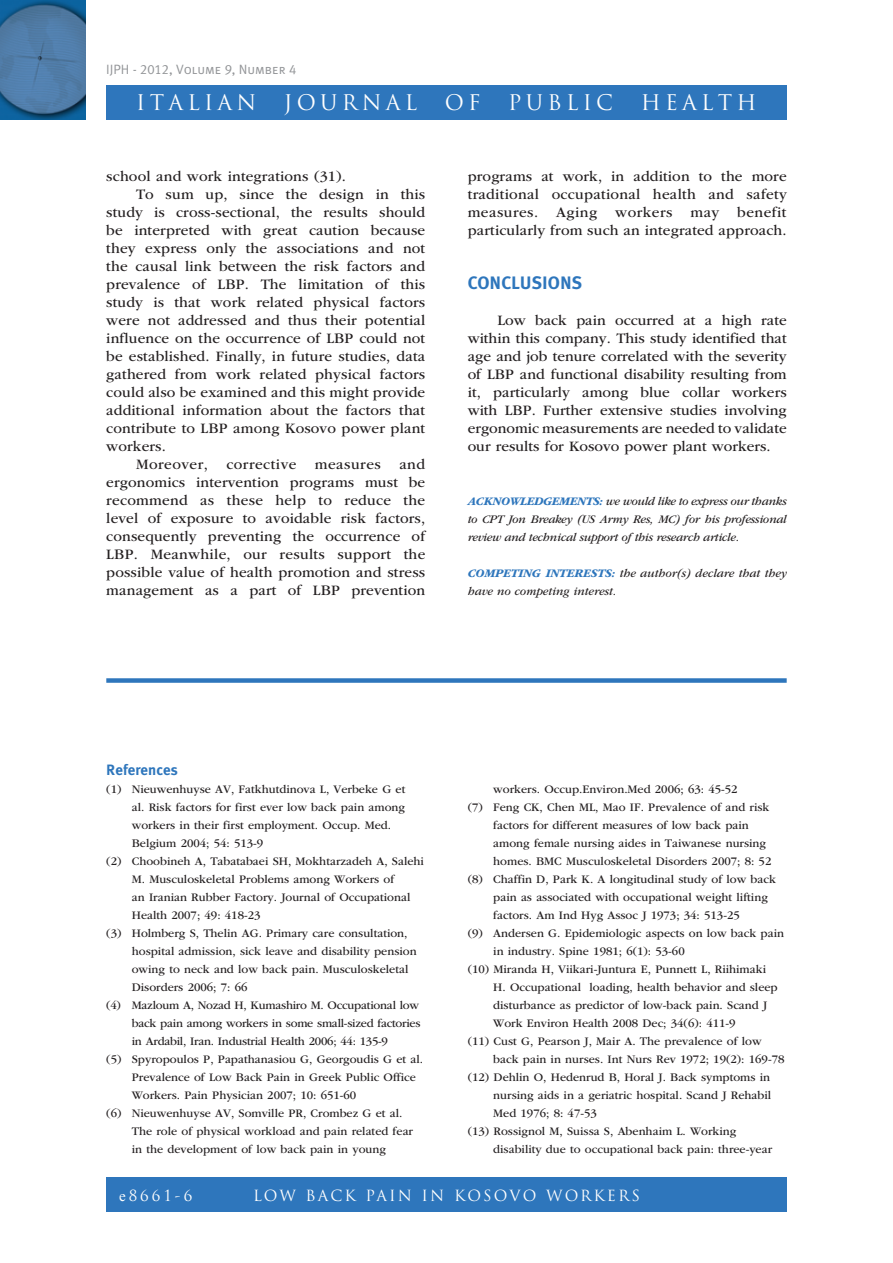
<style>
.page{position:relative;width:893px;height:1263px;background:#fff}
.page>*{position:absolute;margin:0;border:0;box-sizing:border-box;transform-origin:0 0}
.t1{font:21px "Trajan Pro";letter-spacing:.2em;color:#fff}
.t2{font:18px "Meta Plus Bold Caps";color:#2e76bc}
.t3{font:15px/18px "ITC Garamond Std";letter-spacing:.01em;color:#231f20;text-align:justify}
.t4{font:15px "Trajan Pro";letter-spacing:.14em;color:#fff}
.t5{font:15px "ITC Garamond Std";letter-spacing:.035em;color:#231f20}
.t6{font:700 15px "Meta Plus";color:#2e76bc}
.t7{font:13.5px "Meta Plus Normal Caps";color:#939598}
.t8{font:12px "ITC Garamond Std";color:#231f20}
.t9{font:italic 12px/18px "ITC Garamond Std";letter-spacing:-.02em;color:#231f20;text-align:justify}
.t10{font:12px "ITC Garamond Std";letter-spacing:-.02em;color:#231f20}
.t11{font:italic 12px/18px "ITC Garamond Std";color:#231f20}
.t12{font:italic 700 12px "ITC Garamond Std";color:#2e76bc}
.s1{font-weight:700;color:#2e76bc}
.s2{font-family:"Times New Roman"}
</style>
<div class="page">
<div style="left:106px;top:85px;width:681px;height:34px;background:#2e76bc"></div>
<div style="left:106px;top:1178px;width:681px;height:34px;background:#2e76bc"></div>
<img style="left:0;top:0;width:85px;height:119px">
<div style="left:106px;top:678px;width:681px;height:5px;background:#2e76bc"></div>
<p class="t7" style="left:106px;top:62px;width:192px">IJPH - 2012, Volume 9, Number 4</p>
<h1 class="t1" style="left:136px;top:89px;width:121px">ITALIAN</h1>
<h1 class="t1" style="left:284px;top:89px;width:135px">JOURNAL</h1>
<h1 class="t1" style="left:445px;top:89px;width:37px">OF</h1>
<h1 class="t1" style="left:508px;top:89px;width:106px">PUBLIC</h1>
<h1 class="t1" style="left:641px;top:89px;width:117px">HEALTH</h1>
<p class="t3" style="left:106px;top:167px;width:241px">school and work integrations (31).</p>
<p class="t3" style="left:136px;top:185px;width:291px">To sum up, since the design in this</p>
<p class="t3" style="left:106px;top:203px;width:320px">study is cross-sectional, the results should</p>
<p class="t3" style="left:106px;top:221px;width:320px">be interpreted with great caution because</p>
<p class="t3" style="left:106px;top:239px;width:320px">they express only the associations and not</p>
<p class="t3" style="left:106px;top:257px;width:320px">the causal link between the risk factors and</p>
<p class="t3" style="left:106px;top:275px;width:320px">prevalence of LBP. The limitation of this</p>
<p class="t3" style="left:106px;top:293px;width:320px">study is that work related physical factors</p>
<p class="t3" style="left:106px;top:311px;width:320px">were not addressed and thus their potential</p>
<p class="t3" style="left:106px;top:329px;width:320px">influence on the occurrence of LBP could not</p>
<p class="t3" style="left:106px;top:347px;width:320px">be established. Finally, in future studies, data</p>
<p class="t3" style="left:106px;top:365px;width:320px">gathered from work related physical factors</p>
<p class="t3" style="left:106px;top:383px;width:320px">could also be examined and this might provide</p>
<p class="t3" style="left:106px;top:401px;width:320px">additional information about the factors that</p>
<p class="t3" style="left:106px;top:419px;width:320px">contribute to LBP among Kosovo power plant</p>
<p class="t3" style="left:106px;top:437px;width:61px">workers.</p>
<p class="t5" style="left:136px;top:456px;width:291px">Moreover, corrective measures and</p>
<p class="t3" style="left:106px;top:473px;width:320px">ergonomics intervention programs must be</p>
<p class="t3" style="left:106px;top:491px;width:320px">recommend as these help to reduce the</p>
<p class="t3" style="left:106px;top:509px;width:320px">level of exposure to avoidable risk factors,</p>
<p class="t3" style="left:106px;top:527px;width:320px">consequently preventing the occurrence of</p>
<p class="t3" style="left:106px;top:545px;width:321px">LBP. Meanwhile, our results support the</p>
<p class="t3" style="left:106px;top:563px;width:320px">possible value of health promotion and stress</p>
<p class="t3" style="left:106px;top:581px;width:320px">management as a part of LBP prevention</p>
<p class="t3" style="left:468px;top:167px;width:320px">programs at work, in addition to the more traditional occupational health and safety measures. Aging workers may benefit particularly from such an integrated approach.</p>
<h2 class="t2" style="left:468px;top:272px;width:116px">CONCLUSIONS</h2>
<p class="t3" style="left:468px;top:311px;width:321px;text-indent:30px">Low back pain occurred at a high rate within this company. This study identified that age and job tenure correlated with the severity of LBP and functional disability resulting from it, particularly among blue collar workers with LBP. Further extensive studies involving ergonomic measurements are needed to validate our results for Kosovo power plant workers.</p>
<p class="t9" style="left:468px;top:492px;width:320px"><span class="s1">ACKNOWLEDGEMENTS:</span> we would like to express our thanks to CPT Jon Breakey (US Army Res, MC) for his professional review and technical support of this research article.</p>
<p class="t12" style="left:468px;top:566px;width:17px">COMPETING</p>
<p class="t12" style="left:546px;top:566px;width:9px">INTERESTS</p>
<p class="t11" style="left:468px;top:564px;width:320px;text-indent:144px"><span class="s1">:</span> the author(s) declare that they have no competing interest.</p>
<p class="t6" style="left:106px;top:761px;width:73px">References</p>
<p class="t8" style="left:106px;top:782px;width:301px">(1) Nieuwenhuyse AV, Fatkhutdinova L, Verbeke G et</p>
<p class="t8" style="left:132px;top:800px;width:275px">al. Risk factors for first ever low back pain among</p>
<p class="t8" style="left:132px;top:818px;width:261px">workers in their first employment. Occup. Med.</p>
<p class="t8" style="left:132px;top:836px;width:133px">Belgium 2004; 54: 513-9</p>
<p class="t8" style="left:106px;top:854px;width:319px">(2) Choobineh A, Tabatabaei SH, Mokhtarzadeh A, Salehi</p>
<p class="t8" style="left:132px;top:872px;width:264px">M. Musculoskeletal Problems among Workers of</p>
<p class="t8" style="left:132px;top:890px;width:280px">an Iranian Rubber Factory. Journal of Occupational</p>
<p class="t8" style="left:132px;top:908px;width:130px">Health 2007; 49: 418-23</p>
<p class="t8" style="left:106px;top:926px;width:303px">(3) Holmberg S, Thelin AG. Primary care consultation,</p>
<p class="t8" style="left:132px;top:944px;width:286px">hospital admission, sick leave and disability pension</p>
<p class="t8" style="left:132px;top:962px;width:278px">owing to neck and low back pain. Musculoskeletal</p>
<p class="t8" style="left:132px;top:980px;width:117px">Disorders 2006; 7: 66</p>
<p class="t10" style="left:106px;top:998px;width:314px">(4) Mazloum A, Nozad H, Kumashiro M. Occupational low</p>
<p class="t10" style="left:132px;top:1016px;width:290px">back pain among workers in some small-sized factories</p>
<p class="t10" style="left:132px;top:1034px;width:258px">in Ardabil, Iran. Industrial Health 2006; 44: 135-9</p>
<p class="t8" style="left:106px;top:1052px;width:318px">(5) Spyropoulos P, Papathanasiou G, Georgoudis G et al.</p>
<p class="t8" style="left:132px;top:1070px;width:286px">Prevalence of Low Back Pain in Greek Public Office</p>
<p class="t8" style="left:132px;top:1088px;width:226px">Workers. Pain Physician 2007; 10: 651-60</p>
<p class="t8" style="left:106px;top:1106px;width:298px">(6) Nieuwenhuyse AV, Somville PR, Crombez G et al.</p>
<p class="t8" style="left:132px;top:1124px;width:283px">The role of physical workload and pain related fear</p>
<p class="t8" style="left:132px;top:1142px;width:256px">in the development of low back pain in young</p>
<p class="t8" style="left:493px;top:782px;width:246px">workers. Occup.Environ.Med 2006; 63: 45-52</p>
<p class="t8" style="left:468px;top:800px;width:303px">(7) Feng CK, Chen ML, Mao IF. Prevalence of and risk</p>
<p class="t8" style="left:493px;top:818px;width:257px">factors for different measures of low back pain</p>
<p class="t8" style="left:493px;top:836px;width:274px">among female nursing aides in Taiwanese nursing</p>
<p class="t8" style="left:493px;top:854px;width:280px">homes. BMC Musculoskeletal Disorders 2007; 8: 52</p>
<p class="t8" style="left:468px;top:872px;width:310px">(8) Chaffin D, Park K. A longitudinal study of low back</p>
<p class="t8" style="left:493px;top:890px;width:276px">pain as associated with occupational weight lifting</p>
<p class="t8" style="left:493px;top:908px;width:248px">factors. Am Ind Hyg Assoc J 1973; 34: 513-25</p>
<p class="t8" style="left:468px;top:926px;width:318px">(9) Andersen G. Epidemiologic aspects on low back pain</p>
<p class="t8" style="left:493px;top:944px;width:193px">in industry. Spine 1981; 6(1): 53-60</p>
<p class="t8" style="left:468px;top:962px;width:300px">(10) Miranda H, Viikari-Juntura E, Punnett L, Riihimaki</p>
<p class="t8" style="left:493px;top:980px;width:286px">H. Occupational loading, health behavior and sleep</p>
<p class="t8" style="left:493px;top:998px;width:275px">disturbance as predictor of low-back pain. Scand J</p>
<p class="t8" style="left:493px;top:1016px;width:244px">Work Environ Health 2008 Dec; 34(6): 411-9</p>
<p class="t8" style="left:468px;top:1034px;width:295px">(11) Cust G, Pearson J, Mair A. The prevalence of low</p>
<p class="t8" style="left:493px;top:1052px;width:293px">back pain in nurses. Int Nurs Rev 1972; 19(2): 169-78</p>
<p class="t8" style="left:468px;top:1070px;width:304px">(12) Dehlin O, Hedenrud B, Horal J. Back symptoms in</p>
<p class="t8" style="left:493px;top:1088px;width:279px">nursing aids in a geriatric hospital. Scand J Rehabil</p>
<p class="t8" style="left:493px;top:1106px;width:105px">Med 1976; 8: 47-53</p>
<p class="t8" style="left:468px;top:1124px;width:270px">(13) Rossignol M, Suissa S, Abenhaim L. Working</p>
<p class="t8" style="left:493px;top:1142px;width:280px">disability due to occupational back pain: three-year</p>
<p class="t4" style="left:119px;top:1185px;width:75px"><span class="s2">e</span>8661-6</p>
<p class="t4" style="left:253px;top:1185px;width:65px">LOW BAC</p>
<p class="t4" style="left:345px;top:1185px;width:33px">K PAIN</p>
<p class="t4" style="left:422px;top:1185px;width:12px">IN</p>
<p class="t4" style="left:454px;top:1185px;width:187px">KO SOVO WORKERS</p>
</div>
